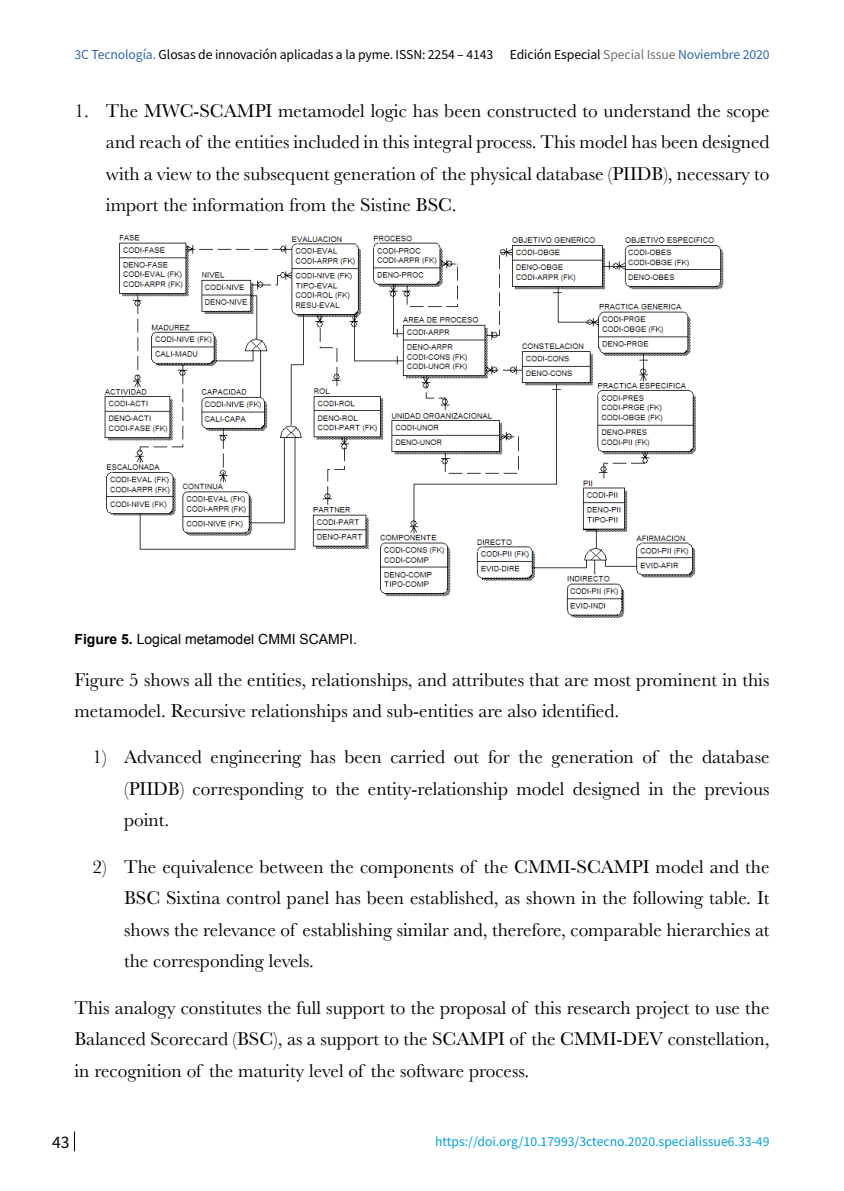
<style>
.page{position:relative;width:844px;height:1191px;background:#fff}
.page>*{position:absolute;margin:0;border:0;box-sizing:border-box;transform-origin:0 0}
.t1{font:19.25px/31.5px "Baskerville";color:#000;text-align:justify}
.t2{font:15.75px "Noto Sans HK";color:#000}
.t3{font:14px "Arial";color:#000}
.t4{font:12.25px "Noto Sans HK";letter-spacing:-.01em;color:#000}
.t5{font:12.25px "Noto Sans HK";color:#009ee0}
.s1{color:#2e66ab}
.s2{color:#707172}
.s3{font-weight:700}
</style>
<div class="page">
<svg style="left:74px;top:1131px;width:1px;height:20px"></svg>
<img style="left:104px;top:235px;width:620px;height:383px">
<p class="t4" style="left:74px;top:48px;width:420px"><span class="s1">3C Tecnología.</span> Glosas de innovación aplicadas a la pyme. ISSN: 2254 – 4143</p>
<p class="t4" style="left:509px;top:48px;width:261px">Edición Especial <span class="s2">Special Issue</span> <span class="s1">Noviembre 2020</span></p>
<p class="t1" style="left:106px;top:95px;width:665px;text-indent:-31px">1. The MWC-SCAMPI metamodel logic has been constructed to understand the scope and reach of the entities included in this integral process. This model has been designed with a view to the subsequent generation of the physical database (PIIDB), necessary to import the information from the Sistine BSC.</p>
<p class="t3" style="left:74px;top:630px;width:284px"><span class="s3">Figure 5.</span> Logical metamodel CMMI SCAMPI.</p>
<p class="t1" style="left:74px;top:664px;width:696px">Figure 5 shows all the entities, relationships, and attributes that are most prominent in this metamodel. Recursive relationships and sub-entities are also identified.</p>
<p class="t1" style="left:124px;top:741px;width:646px;text-indent:-31px">1) Advanced engineering has been carried out for the generation of the database (PIIDB) corresponding to the entity-relationship model designed in the previous point.</p>
<p class="t1" style="left:124px;top:851px;width:646px;text-indent:-31px">2) The equivalence between the components of the CMMI-SCAMPI model and the BSC Sixtina control panel has been established, as shown in the following table. It shows the relevance of establishing similar and, therefore, comparable hierarchies at the corresponding levels.</p>
<p class="t1" style="left:74px;top:992px;width:696px">This analogy constitutes the full support to the proposal of this research project to use the Balanced Scorecard (BSC), as a support to the SCAMPI of the CMMI-DEV constellation, in recognition of the maturity level of the software process.</p>
<p class="t2" style="left:52px;top:1133px;width:19px">43</p>
<p class="t5" style="left:435px;top:1134px;width:336px">https://doi.org/10.17993/3ctecno.2020.specialissue6.33-49</p>
</div>
